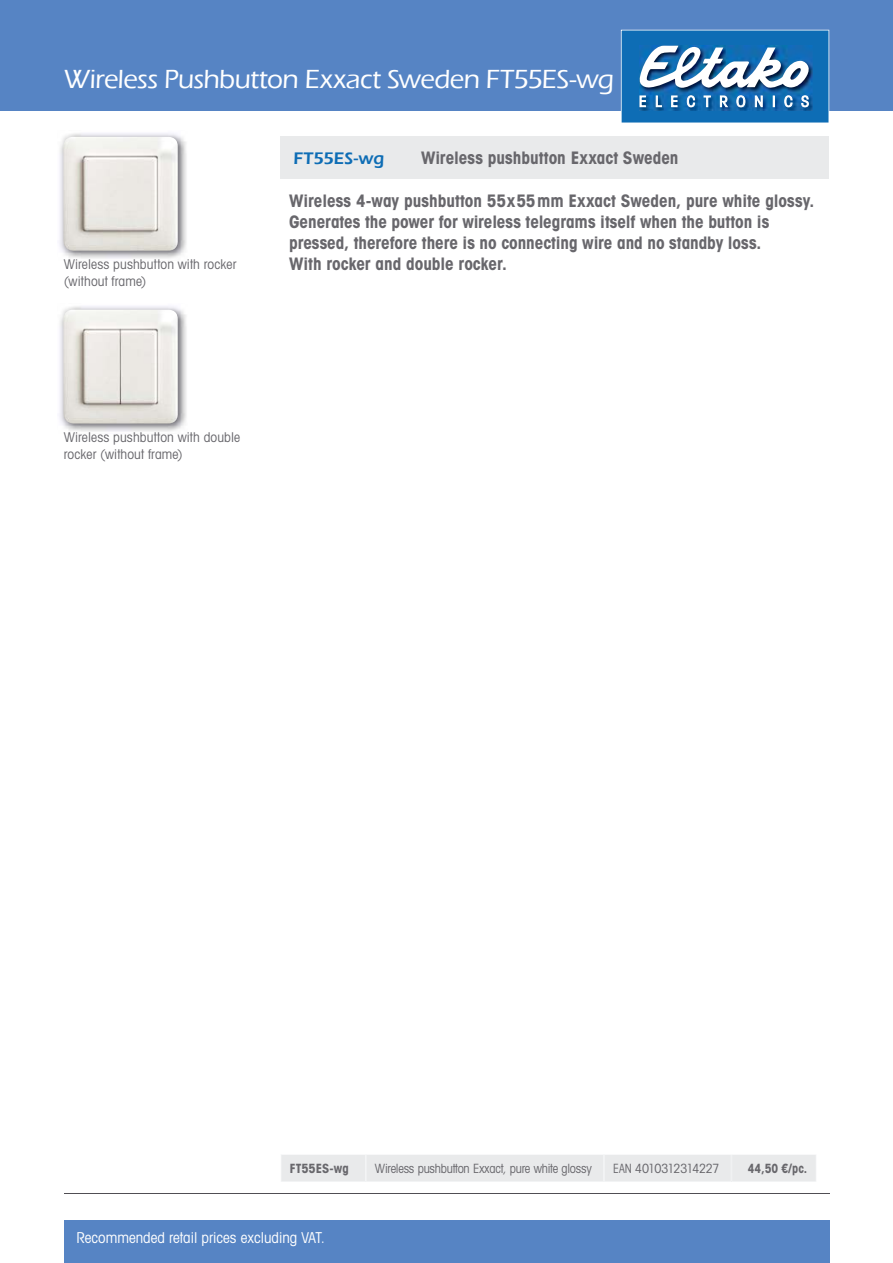
<style>
.page{position:relative;width:893px;height:1263px;background:#fff}
.page>*{position:absolute;margin:0;border:0;box-sizing:border-box;transform-origin:0 0}
.t1{font:500 27px "Eras ITC";letter-spacing:-.02em;color:#fff}
.t2{font:700 condensed 17.25px/20.7px "Avant Garde";letter-spacing:-.005em;color:#68676c}
.t3{font:600 17.25px "Eras ITC";letter-spacing:-.01em;color:#0e6db5}
.t4{font:condensed 15px "Avant Garde";color:#fff}
.t5{font:condensed 13.5px/16.8px "Avant Garde";letter-spacing:.01em;color:#68676c}
.t6{font:condensed 12.75px "Avant Garde";letter-spacing:-.02em;color:#68676c}
.t7{font:condensed 12.75px "Avant Garde";letter-spacing:-.02em;color:#68676c;scale:.9 1}
.t8{font:700 condensed 12.75px "Avant Garde";letter-spacing:.005em;color:#68676c;scale:.95 1}
.t9{font:700 condensed 12.75px "Avant Garde";letter-spacing:.005em;color:#68676c}
</style>
<div class="page">
<div style="left:0;top:0;width:893px;height:111px;background:#5684c4"></div>
<svg style="left:621px;top:30px;width:208px;height:93px;background:#4486bb"></svg>
<div style="left:64px;top:1220px;width:765px;height:43px;background:#5684c4"></div>
<hr style="left:64px;top:1194px;width:765px;height:1px;background:#504e53">
<div style="left:281px;top:136px;width:548px;height:43px;background:#e9eaeb"></div>
<div style="left:281px;top:1155px;width:535px;height:27px;background:#e9eaeb"></div>
<img style="left:59px;top:133px;width:128px;height:126px">
<img style="left:63px;top:136px;width:115px;height:115px">
<img style="left:59px;top:306px;width:128px;height:126px">
<img style="left:63px;top:309px;width:115px;height:115px">
<h1 class="t1" style="left:64px;top:64px;width:552px">Wireless Pushbutton Exxact Sweden FT55ES-wg</h1>
<p class="t5" style="left:64px;top:257px;width:174px">Wireless pushbutton with rocker (without frame)</p>
<p class="t3" style="left:293px;top:149px;width:92px">FT55ES-wg</p>
<p class="t2" style="left:421px;top:149px;width:259px">Wireless pushbutton Exxact Sweden</p>
<p class="t2" style="left:289px;top:192px;width:527px">Wireless 4-way pushbutton 55x55mm Exxact Sweden, pure white glossy.<br>Generates the power for wireless telegrams itself when the button is pressed, therefore there is no connecting wire and no standby loss.<br>With rocker and double rocker.</p>
<p class="t5" style="left:64px;top:430px;width:178px">Wireless pushbutton with double rocker (without frame)</p>
<p class="t9" style="left:290px;top:1164px;width:60px">FT55ES-wg</p>
<p class="t6" style="left:375px;top:1164px;width:218px">Wireless pushbutton Exxact, pure white glossy</p>
<p class="t7" style="left:613px;top:1164px;width:120px">EAN 4010312314227</p>
<p class="t8" style="left:748px;top:1164px;width:64px">44,50 €/pc.</p>
<p class="t4" style="left:77px;top:1232px;width:250px">Recommended retail prices excluding VAT.</p>
</div>
